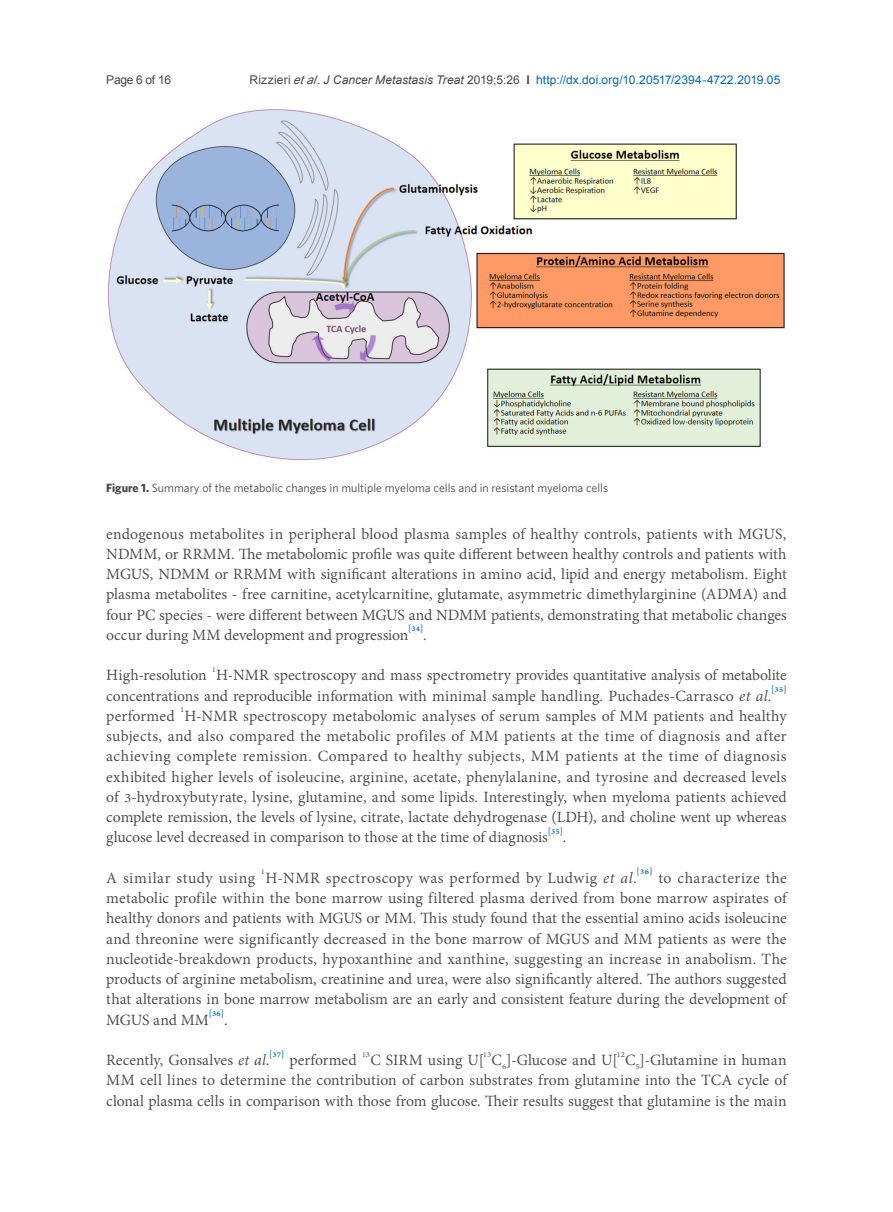
<style>
.page{position:relative;width:893px;height:1212px;background:#fff}
.page>*{position:absolute;margin:0;border:0;box-sizing:border-box;transform-origin:0 0}
.t1{font:19.2px/20.2px "Adobe Thai";color:#484648;text-align:justify}
.t2{font:12px "Arial";letter-spacing:.01em;color:#0166b3}
.t3{font:12px "Whitney";color:#484648}
.t4{font:12px "Arial";letter-spacing:-.025em;color:#484648}
.s1{color:#484648}
.s2{font-style:italic;color:#484648}
.s3{font-weight:700;color:#484648}
.s4{font-weight:700}
.s5{font-style:italic}
</style>
<div class="page">
<img style="left:107px;top:109px;width:678px;height:352px">
<p class="t4" style="left:106px;top:72px;width:66px">Page 6 of 16</p>
<p class="t2" style="left:249px;top:72px;width:533px"><span class="s1">Rizzieri</span> <span class="s2">etal</span><span class="s1">.</span> <span class="s2">J Cancer Metastasis Treat</span> <span class="s1">2019;5:26</span> <span class="s3">I</span> http://dx.doi.org/10.20517/2394-4722.2019.05</p>
<p class="t3" style="left:106px;top:481px;width:504px"><span class="s4">Figure 1.</span> Summary of the metabolic changes in multiple myeloma cells and in resistant myeloma cells</p>
<p class="t1" style="left:106px;top:522px;width:682px">endogenous metabolites in peripheral blood plasma samples of healthy controls, patients with MGUS, NDMM, or RRMM. The metabolomic profile was quite different between healthy controls and patients with MGUS, NDMM or RRMM with significant alterations in amino acid, lipid and energy metabolism. Eight plasma metabolites - free carnitine, acetylcarnitine, glutamate, asymmetric dimethylarginine (ADMA) and four PC species - were different between MGUS and NDMM patients, demonstrating that metabolic changes occur during MM development and progression<sup>[34]</sup>.</p>
<p class="t1" style="left:106px;top:663px;width:682px">High-resolution <sup>1</sup>H-NMR spectroscopy and mass spectrometry provides quantitative analysis of metabolite concentrations and reproducible information with minimal sample handling. Puchades-Carrasco <span class="s5">et al</span>.<sup>[35] </sup>performed <sup>1</sup>H-NMR spectroscopy metabolomic analyses of serum samples of MM patients and healthy subjects, and also compared the metabolic profiles of MM patients at the time of diagnosis and after achieving complete remission. Compared to healthy subjects, MM patients at the time of diagnosis exhibited higher levels of isoleucine, arginine, acetate, phenylalanine, and tyrosine and decreased levels of 3-hydroxybutyrate, lysine, glutamine, and some lipids. Interestingly, when myeloma patients achieved complete remission, the levels of lysine, citrate, lactate dehydrogenase (LDH), and choline went up whereas glucose level decreased in comparison to those at the time of diagnosis<sup>[35]</sup>.</p>
<p class="t1" style="left:106px;top:866px;width:682px">A similar study using <sup>1</sup>H-NMR spectroscopy was performed by Ludwig <span class="s5">et al</span>.<sup>[36]</sup> to characterize the metabolic profile within the bone marrow using filtered plasma derived from bone marrow aspirates of healthy donors and patients with MGUS or MM. This study found that the essential amino acids isoleucine and threonine were significantly decreased in the bone marrow of MGUS and MM patients as were the nucleotide-breakdown products, hypoxanthine and xanthine, suggesting an increase in anabolism. The products of arginine metabolism, creatinine and urea, were also significantly altered. The authors suggested that alterations in bone marrow metabolism are an early and consistent feature during the development of MGUS and MM<sup>[36]</sup>.</p>
<p class="t1" style="left:106px;top:1048px;width:682px">Recently, Gonsalves <span class="s5">et al</span>.<sup>[37]</sup> performed <sup>13</sup>C SIRM using U[<sup>13</sup>C<sub>6</sub>]-Glucose and U[<sup>12</sup>C<sub>5</sub>]-Glutamine in human MM cell lines to determine the contribution of carbon substrates from glutamine into the TCA cycle of clonal plasma cells in comparison with those from glucose. Their results suggest that glutamine is the main</p>
</div>
